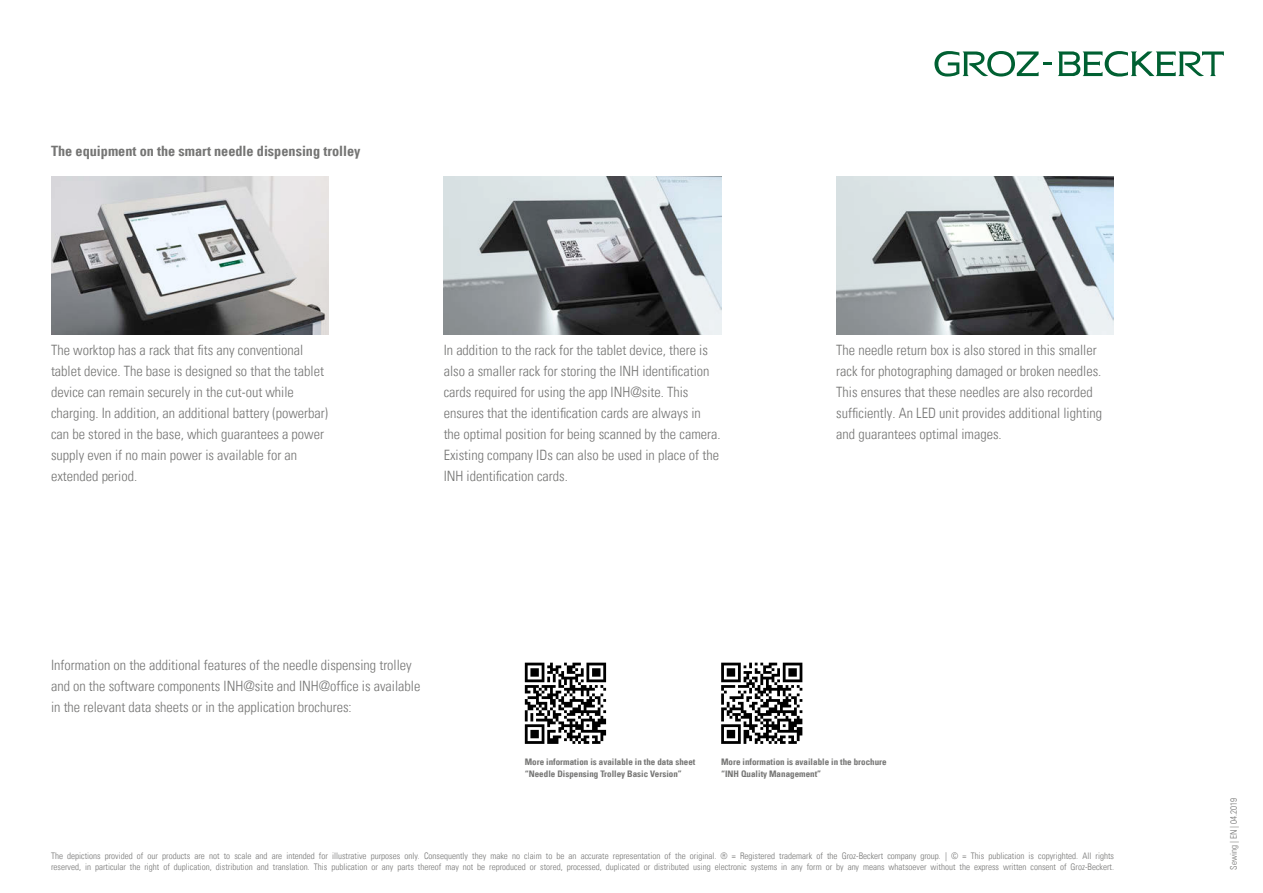
<style>
.page{position:relative;width:1263px;height:893px;background:#fff}
.page>*{position:absolute;margin:0;border:0;box-sizing:border-box;transform-origin:0 0}
.t1{font:14.25px/21px "Univers Com 47 Light Cond";color:#757574}
.t2{font:14.25px "Univers Com 67 Bold Cond";color:#757574}
.t3{font:9px/10.5px "Univers Com 47 Light Cond";color:#757574}
.t4{font:9px/12px "Univers Com 67 Bold Cond";color:#757574}
</style>
<div class="page">
<svg style="left:1058px;top:51px;width:166px;height:26px"></svg>
<svg style="left:934px;top:51px;width:117px;height:26px"></svg>
<svg style="left:524px;top:662px;width:83px;height:82px"></svg>
<svg style="left:525px;top:663px;width:81px;height:81px"></svg>
<svg style="left:721px;top:662px;width:82px;height:74px"></svg>
<svg style="left:721px;top:663px;width:81px;height:81px"></svg>
<img style="left:51px;top:177px;width:277px;height:157px">
<img style="left:836px;top:177px;width:278px;height:157px">
<img style="left:444px;top:177px;width:277px;height:157px">
<p class="t2" style="left:51px;top:142px;width:311px">The equipment on the smart needle dispensing trolley</p>
<p class="t1" style="left:51px;top:340px;width:278px">The worktop has a rack that fits any conventional tablet device. The base is designed so that the tablet device can remain securely in the cut-out while charging. In addition, an additional battery (powerbar) can be stored in the base, which guarantees a power supply even if no main power is available for an extended period.</p>
<p class="t1" style="left:444px;top:340px;width:278px">In addition to the rack for the tablet device, there is also a smaller rack for storing the INH identification cards required for using the app INH@site. This ensures that the identification cards are always in the optimal position for being scanned by the camera.<br>Existing company IDs can also be used in place of the INH identification cards.</p>
<p class="t1" style="left:836px;top:340px;width:267px">The needle return box is also stored in this smaller rack for photographing damaged or broken needles.<br>This ensures that these needles are also recorded sufficiently. An LED unit provides additional lighting and guarantees optimal images.</p>
<p class="t1" style="left:51px;top:655px;width:371px">Information on the additional features of the needle dispensing trolley and on the software components INH@site and INH@office is available in the relevant data sheets or in the application brochures:</p>
<p class="t4" style="left:525px;top:756px;width:172px">More information is available in the data sheet “Needle Dispensing Trolley Basic Version”</p>
<p class="t4" style="left:721px;top:756px;width:167px">More information is available in the brochure “INH Quality Management”</p>
<p class="t3" style="left:51px;top:851px;width:1064px">The depictions provided of our products are not to scale and are intended for illustrative purposes only. Consequently they make no claim to be an accurate representation of the original. ® = Registered trademark of the Groz-Beckert company group. | © = This publication is copyrighted. All rights reserved, in particular the right of duplication, distribution and translation. This publication or any parts thereof may not be reproduced or stored, processed, duplicated or distributed using electronic systems in any form or by any means whatsoever without the express written consent of Groz-Beckert.</p>
<p class="t3" style="left:1228px;top:870px;width:73px;rotate:-90deg">Sewing | EN | 04.2019</p>
</div>
